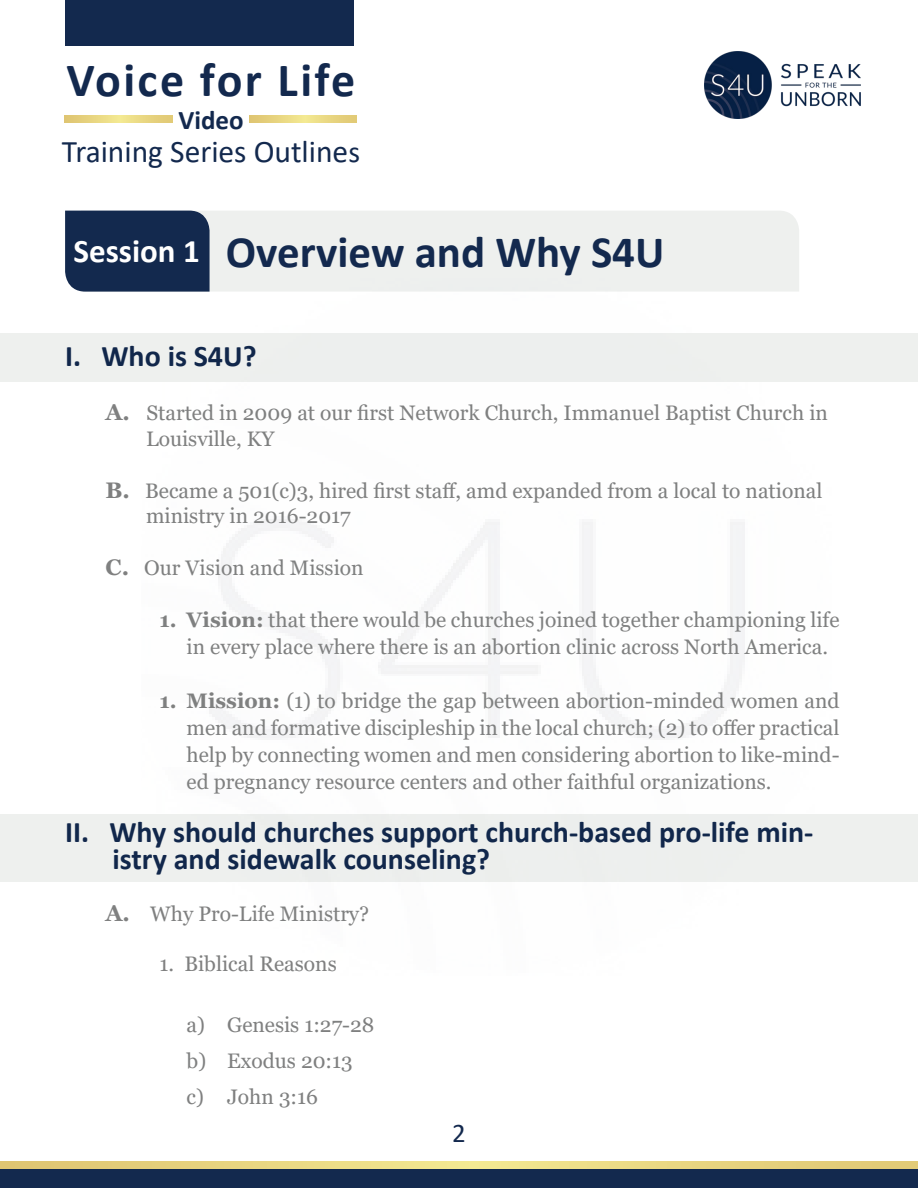
<style>
.page{position:relative;width:918px;height:1188px;background:#fff}
.page>*{position:absolute;margin:0;border:0;box-sizing:border-box;transform-origin:0 0}
.t1{font:700 48px "Calibri";letter-spacing:.05em;color:#13294e}
.t2{font:700 45px "Calibri";color:#13294e}
.t3{font:700 33px "Calibri";color:#fff}
.t4{font:31.5px "Calibri";color:#13294e}
.t5{font:700 30px "Calibri";color:#11274b}
.t6{font:700 27px "Calibri";color:#13294e}
.t7{font:27px "Calibri";color:#13294e}
.t8{font:21px/27px "Georgia";color:#7f8080}
.s1{font-size:30px}
.s2{font-weight:700;font-size:22.5px}
.s3{font-weight:700}
</style>
<div class="page">
<div style="left:0;top:333px;width:918px;height:49px;background:#eef0ee"></div>
<div style="left:0;top:814px;width:918px;height:67px;background:#edefee"></div>
<div style="left:210px;top:211px;width:589px;height:81px;background:#eef0ee"></div>
<div style="left:65px;top:211px;width:145px;height:81px;background:#13294e"></div>
<img style="left:704px;top:51px;width:157px;height:67px">
<div style="left:65px;top:0;width:289px;height:45px;background:#13294e"></div>
<div style="left:0;top:1169px;width:918px;height:19px;background:#13294e"></div>
<svg style="left:0;top:1161px;width:918px;height:8px;background:#e8d681"></svg>
<svg style="left:64px;top:115px;width:108px;height:8px"></svg>
<svg style="left:249px;top:115px;width:108px;height:8px"></svg>
<p class="t1" style="left:67px;top:46px;width:290px">Voice for Life</p>
<p class="t6" style="left:178px;top:101px;width:67px">Video</p>
<p class="t4" style="left:62px;top:130px;width:300px">Training Series Outline<span class="s1">s</span></p>
<p class="t3" style="left:74px;top:227px;width:128px">Session 1</p>
<p class="t2" style="left:226px;top:220px;width:440px">Overview and Why S4U</p>
<p class="t5" style="left:65px;top:335px;width:193px">I. Who is S4U?</p>
<p class="t8" style="left:106px;top:400px;width:724px"><span class="s2">A.</span> Started in 2009 at our first Network Church, Immanuel Baptist Church in</p>
<p class="t8" style="left:146px;top:425px;width:130px">Louisville, KY</p>
<p class="t8" style="left:106px;top:477px;width:718px"><span class="s2">B.</span> Became a 501(c)3, hired first staff, amd expanded from a local to national</p>
<p class="t8" style="left:146px;top:503px;width:206px">ministry in 2016-2017</p>
<p class="t8" style="left:106px;top:555px;width:259px"><span class="s2">C.</span> Our Vision and Mission</p>
<p class="t8" style="left:187px;top:607px;width:654px;text-indent:-27px"><span class="s3">1. Vision:</span> that there would be churches joined together championing life in every place where there is an abortion clinic across North America.</p>
<p class="t8" style="left:187px;top:688px;width:654px;text-align:justify;text-indent:-27px"><span class="s3">1. Mission:</span> (1) to bridge the gap between abortion-minded women and men and formative discipleship in the local church; (2) to offer practical help by connecting women and men considering abortion to like-mind&shy;ed pregnancy resource centers and other faithful organizations.</p>
<p class="t5" style="left:65px;top:810px;width:750px">II. Why should churches support church-based pro-life min-</p>
<p class="t5" style="left:113px;top:837px;width:379px">istry and sidewalk counseling?</p>
<p class="t8" style="left:106px;top:900px;width:265px"><span class="s2">A.</span> Why Pro-Life Ministry?</p>
<p class="t8" style="left:160px;top:951px;width:179px">1. Biblical Reasons</p>
<p class="t8" style="left:187px;top:1012px;width:189px">a) Genesis 1:27-28</p>
<p class="t8" style="left:187px;top:1048px;width:168px">b) Exodus 20:13</p>
<p class="t8" style="left:187px;top:1084px;width:133px">c) John 3:16</p>
<p class="t7" style="left:452px;top:1114px;width:15px">2</p>
</div>
